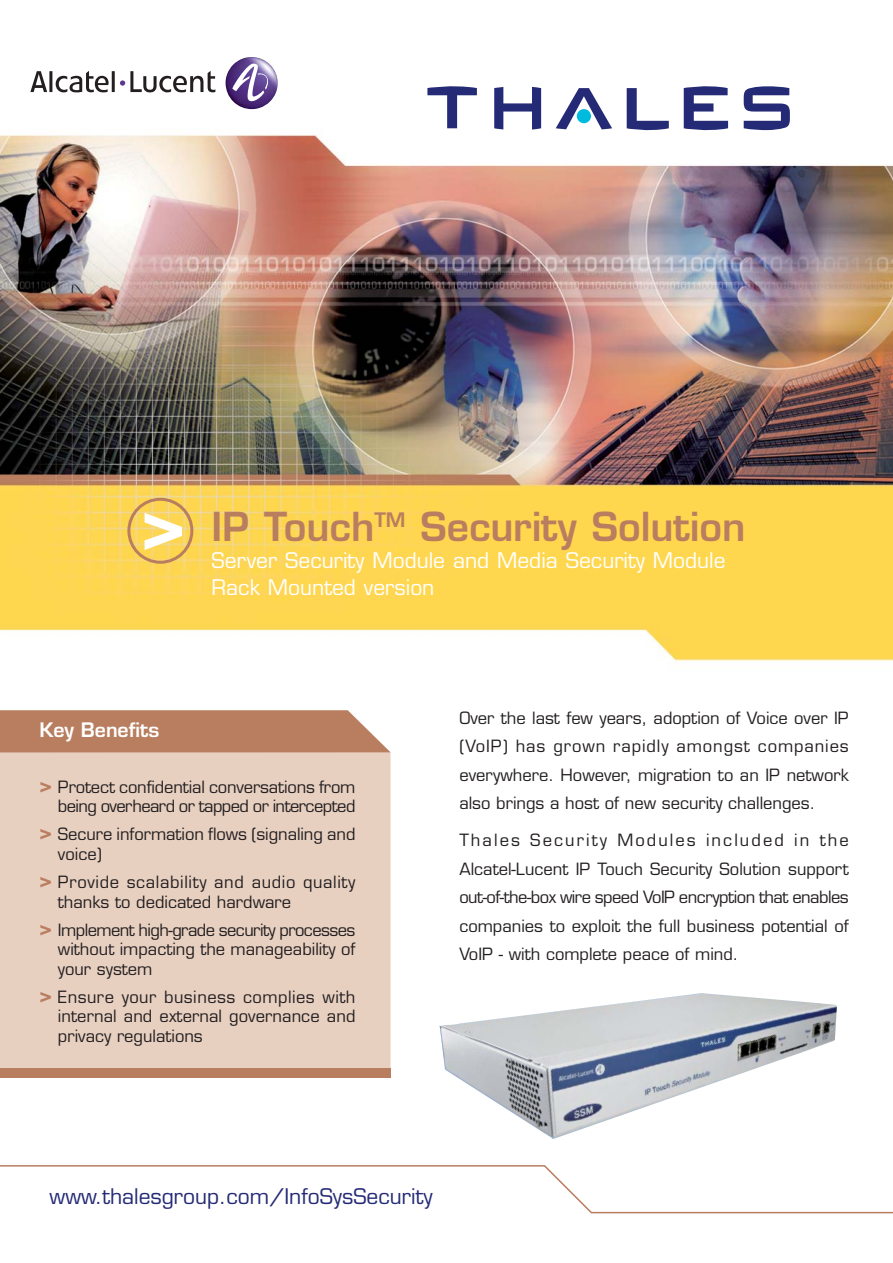
<style>
.page{position:relative;width:893px;height:1263px;background:#fff}
.page>*{position:absolute;margin:0;border:0;box-sizing:border-box;transform-origin:0 0}
.t1{font:700 75px "Eurostile";color:#fff}
.t2{font:600 39px "Eurostile";color:#b87e5f}
.t3{font:21px/27px "Eurostile";color:#fff}
.t4{font:21px "Eurostile";color:#242a75}
.t5{font:600 19.5px "Eurostile";color:#fff}
.t6{font:16.5px/28.5px "Eurostile";color:#231f20;text-align:justify}
.t7{font:16.5px/19.5px "Eurostile";letter-spacing:.035em;color:#231f20}
.s1{font-weight:700;font-size:21px;color:#b87e5f}
</style>
<div class="page">
<svg style="left:0;top:1165px;width:893px;height:49px"></svg>
<img style="left:1px;top:117px;width:892px;height:544px">
<svg style="left:127px;top:498px;width:66px;height:66px;background:#f1c95b"></svg>
<div style="left:0;top:752px;width:390px;height:316px;background:#e8d0c1"></div>
<div style="left:0;top:1068px;width:390px;height:10px;background:#b87e5f"></div>
<svg style="left:0;top:710px;width:390px;height:42px;background:#bc8568"></svg>
<svg style="left:684px;top:86px;width:44px;height:46px"></svg>
<svg style="left:627px;top:88px;width:42px;height:44px"></svg>
<svg style="left:427px;top:86px;width:50px;height:42px"></svg>
<svg style="left:494px;top:87px;width:47px;height:43px"></svg>
<svg style="left:556px;top:88px;width:56px;height:41px"></svg>
<svg style="left:744px;top:86px;width:46px;height:44px"></svg>
<img style="left:439px;top:993px;width:398px;height:146px">
<img style="left:226px;top:57px;width:52px;height:52px">
<svg style="left:232px;top:63px;width:39px;height:39px"></svg>
<svg style="left:30px;top:71px;width:185px;height:21px"></svg>
<h1 class="t1" style="left:141px;top:496px;width:47px">&gt;</h1>
<h2 class="t2" style="left:212px;top:512px;width:535px">IP Touch<sup>TM</sup> Security Solution</h2>
<p class="t3" style="left:212px;top:549px;width:515px">Server Security Module and Media Security Module<br>Rack Mounted version</p>
<p class="t5" style="left:40px;top:722px;width:121px">Key Benefits</p>
<p class="t6" style="left:40px;top:779px;width:317px;line-height:19.5px;text-align:right"><span class="s1">&gt;</span> Protect confidential conversations from being overheard or tapped or intercepted</p>
<p class="t6" style="left:58px;top:826px;width:299px;line-height:19.5px;text-indent:-18px"><span class="s1">&gt;</span> Secure information flows (signaling and voice)</p>
<p class="t7" style="left:58px;top:874px;width:299px;text-indent:-18px"><span class="s1">&gt;</span> Provide scalability and audio quality thanks to dedicated hardware</p>
<p class="t6" style="left:58px;top:921px;width:299px;line-height:19.5px;text-indent:-18px"><span class="s1">&gt;</span> Implement high-grade security processes without impacting the manageability of your system</p>
<p class="t6" style="left:58px;top:988px;width:299px;line-height:19.5px;text-indent:-18px"><span class="s1">&gt;</span> Ensure your business complies with internal and external governance and privacy regulations</p>
<p class="t6" style="left:459px;top:705px;width:391px">Over the last few years, adoption of Voice over IP (VoIP) has grown rapidly amongst companies everywhere. However, migration to an IP network also brings a host of new security challenges.</p>
<p class="t6" style="left:459px;top:828px;width:391px">Thales Security Modules included in the Alcatel-Lucent IP Touch Security Solution support out-of-the-box wire speed VoIP encryption that enables companies to exploit the full business potential of VoIP - with complete peace of mind.</p>
<p class="t4" style="left:50px;top:1188px;width:384px">www.thalesgroup.com/InfoSysSecurity</p>
</div>
